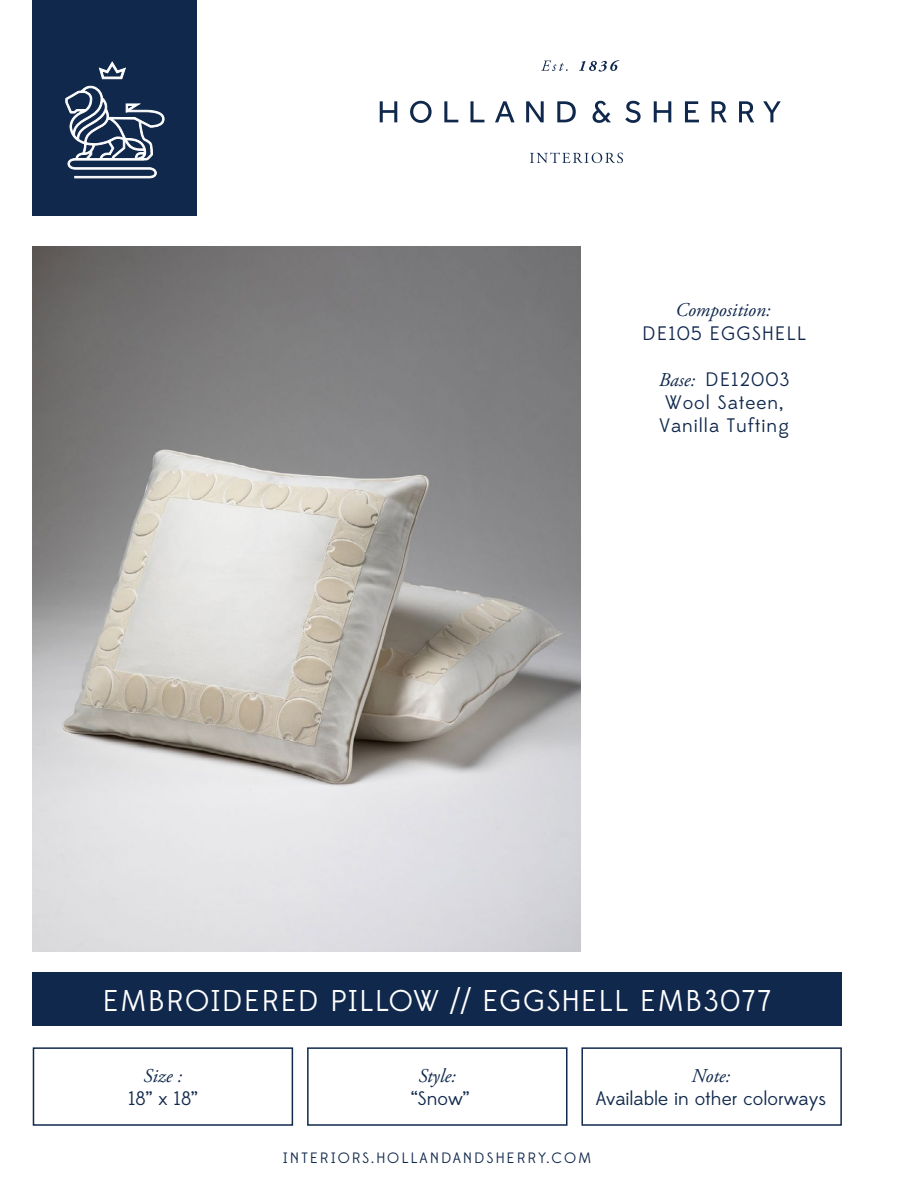
<style>
.page{position:relative;width:918px;height:1188px;background:#fff}
.page>*{position:absolute;margin:0;border:0;box-sizing:border-box;transform-origin:0 0}
.t1{font:30px "Edmondsans";letter-spacing:.04em;color:#fff}
.t2{font:19.5px/23.1px "Edmondsans";letter-spacing:.05em;color:#10284c}
.t3{font:italic 19.5px "Adobe Garamond Pro";color:#10284c}
.t4{font:19.5px "Edmondsans";color:#10284c}
.t5{font:15px "Edmondsans";letter-spacing:.13em;color:#10284c}
.s1{font-family:"Adobe Garamond Pro";font-style:italic}
</style>
<div class="page">
<div style="left:33px;top:0;width:164px;height:216px;background:#10284c"></div>
<svg style="left:65px;top:61px;width:100px;height:117px"></svg>
<svg style="left:530px;top:152px;width:93px;height:11px"></svg>
<svg style="left:541px;top:61px;width:27px;height:10px"></svg>
<svg style="left:579px;top:60px;width:40px;height:12px"></svg>
<svg style="left:380px;top:101px;width:17px;height:21px"></svg>
<svg style="left:410px;top:101px;width:22px;height:22px"></svg>
<svg style="left:444px;top:101px;width:14px;height:21px"></svg>
<svg style="left:470px;top:101px;width:14px;height:21px"></svg>
<svg style="left:495px;top:101px;width:20px;height:21px"></svg>
<svg style="left:526px;top:101px;width:18px;height:21px"></svg>
<svg style="left:557px;top:101px;width:19px;height:21px"></svg>
<svg style="left:593px;top:101px;width:18px;height:22px"></svg>
<svg style="left:625px;top:101px;width:16px;height:22px"></svg>
<svg style="left:654px;top:101px;width:17px;height:21px"></svg>
<svg style="left:685px;top:101px;width:14px;height:21px"></svg>
<svg style="left:712px;top:101px;width:15px;height:21px"></svg>
<svg style="left:739px;top:101px;width:15px;height:21px"></svg>
<svg style="left:763px;top:101px;width:18px;height:21px"></svg>
<div style="left:33px;top:973px;width:809px;height:53px;background:#10284c"></div>
<img style="left:33px;top:246px;width:547px;height:705px">
<div style="left:33px;top:1047px;width:260px;height:79px;border:2px solid #10284c"></div>
<div style="left:307px;top:1047px;width:261px;height:79px;border:2px solid #10284c"></div>
<div style="left:581px;top:1047px;width:261px;height:79px;border:2px solid #10284c"></div>
<p class="t3" style="left:675px;top:298px;width:97px">Composition:</p>
<p class="t2" style="left:642px;top:322px;width:165px">DE105 EGGSHELL</p>
<p class="t2" style="left:659px;top:369px;width:132px"><span class="s1">Base:</span> DE12003<br>Wool Sateen,<br>Vanilla Tufting</p>
<h1 class="t1" style="left:102px;top:983px;width:671px">EMBROIDERED PILLOW // EGGSHELL EMB3077</h1>
<p class="t3" style="left:143px;top:1064px;width:40px">Size :</p>
<p class="t2" style="left:128px;top:1088px;width:71px">18” x 18”</p>
<p class="t3" style="left:418px;top:1064px;width:39px">Style:</p>
<p class="t2" style="left:411px;top:1088px;width:60px">“Snow”</p>
<p class="t3" style="left:692px;top:1064px;width:40px">Note:</p>
<p class="t4" style="left:596px;top:1088px;width:232px">Available in other colorways</p>
<p class="t5" style="left:283px;top:1149px;width:310px">INTERIORS.HOLLANDANDSHERRY.COM</p>
</div>
